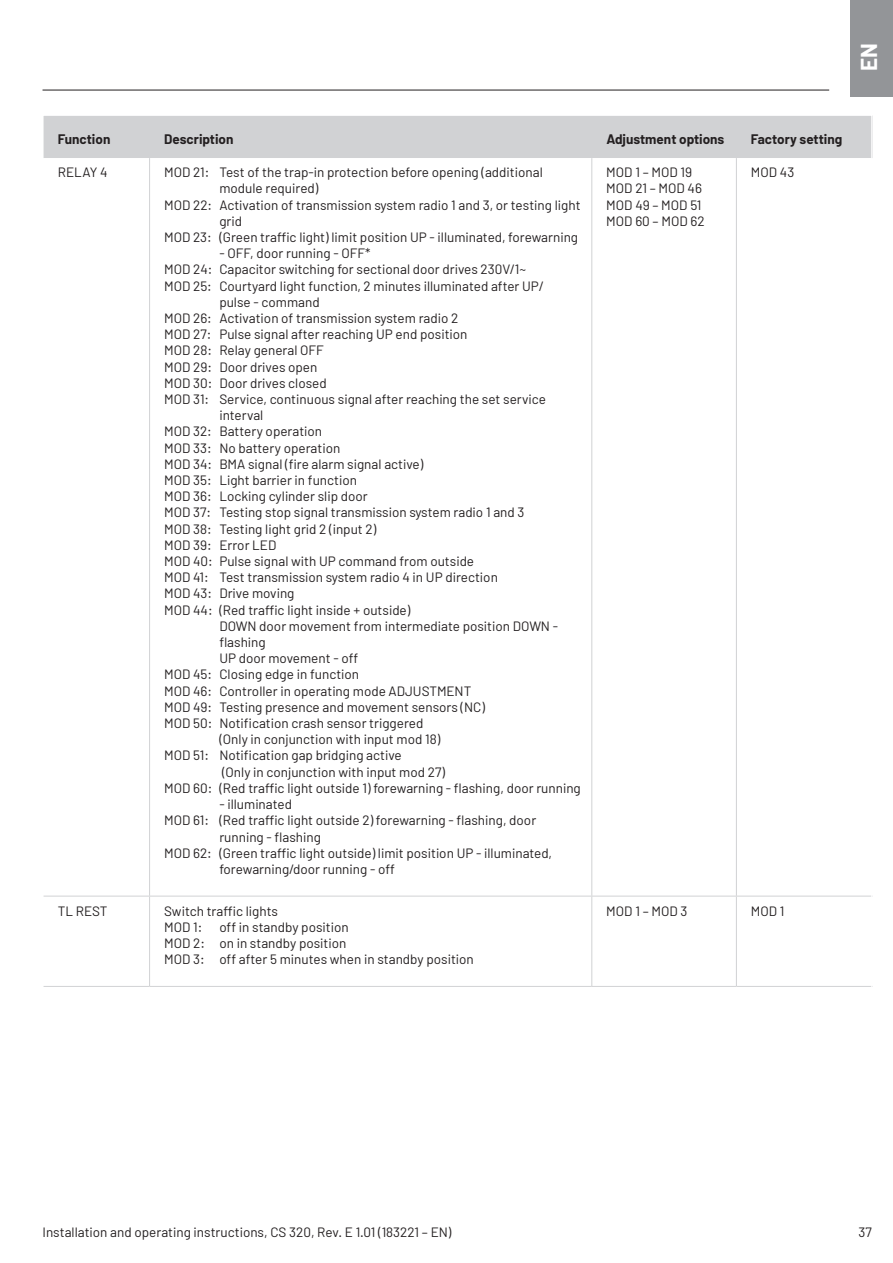
<style>
.page{position:relative;width:893px;height:1263px;background:#fff}
.page>*{position:absolute;margin:0;border:0;box-sizing:border-box;transform-origin:0 0}
.t1{font:700 22.5px "Barlow";color:#fff}
.t2{font:13.5px/16.2px "Barlow";color:#231f20}
.t3{font:700 13.5px "Barlow";color:#231f20}
</style>
<div class="page">
<div style="left:850px;top:0;width:43px;height:97px;background:#939598"></div>
<hr style="left:43px;top:90px;width:786px;height:1px;background:#231f20">
<div style="left:45px;top:117px;width:825px;height:41px;background:#d1d2d4"></div>
<hr style="left:149px;top:158px;width:1px;height:738px;background:#d1d2d4">
<hr style="left:591px;top:158px;width:1px;height:738px;background:#d1d2d4">
<hr style="left:736px;top:158px;width:1px;height:738px;background:#d1d2d4">
<hr style="left:43px;top:896px;width:107px;height:1px;background:#d1d2d4">
<hr style="left:150px;top:896px;width:442px;height:1px;background:#d1d2d4">
<hr style="left:149px;top:896px;width:1px;height:90px;background:#d1d2d4">
<hr style="left:592px;top:896px;width:144px;height:1px;background:#d1d2d4">
<hr style="left:591px;top:896px;width:1px;height:90px;background:#d1d2d4">
<hr style="left:736px;top:896px;width:136px;height:1px;background:#d1d2d4">
<hr style="left:736px;top:896px;width:1px;height:90px;background:#d1d2d4">
<hr style="left:43px;top:986px;width:107px;height:1px;background:#d1d2d4">
<hr style="left:150px;top:986px;width:442px;height:1px;background:#d1d2d4">
<hr style="left:592px;top:986px;width:144px;height:1px;background:#d1d2d4">
<hr style="left:736px;top:986px;width:136px;height:1px;background:#d1d2d4">
<h1 class="t1" style="left:855px;top:71px;width:29px;rotate:-90deg">EN</h1>
<p class="t3" style="left:58px;top:130px;width:54px">Function</p>
<p class="t3" style="left:164px;top:130px;width:71px">Description</p>
<p class="t3" style="left:606px;top:130px;width:120px">Adjustment options</p>
<p class="t3" style="left:751px;top:130px;width:93px">Factory setting</p>
<p class="t2" style="left:58px;top:164px;width:51px">RELAY 4</p>
<p class="t2" style="left:164px;top:164px;width:380px">MOD 21: Test of the trap-in protection before opening (additional</p>
<p class="t2" style="left:219px;top:180px;width:101px">module required)</p>
<p class="t2" style="left:164px;top:196px;width:418px">MOD 22: Activation of transmission system radio 1 and 3, or testing light</p>
<p class="t2" style="left:219px;top:212px;width:24px">grid</p>
<p class="t2" style="left:164px;top:229px;width:416px">MOD 23: (Green traffic light) limit position UP - illuminated, forewarning</p>
<p class="t2" style="left:219px;top:245px;width:153px">- OFF, door running - OFF*</p>
<p class="t2" style="left:164px;top:261px;width:364px">MOD 24: Capacitor switching for sectional door drives 230V/1~</p>
<p class="t2" style="left:164px;top:277px;width:381px">MOD 25: Courtyard light function, 2 minutes illuminated after UP/</p>
<p class="t2" style="left:219px;top:293px;width:102px">pulse - command</p>
<p class="t2" style="left:164px;top:310px;width:296px">MOD 26: Activation of transmission system radio 2</p>
<p class="t2" style="left:164px;top:326px;width:305px">MOD 27: Pulse signal after reaching UP end position</p>
<p class="t2" style="left:164px;top:342px;width:161px">MOD 28: Relay general OFF</p>
<p class="t2" style="left:164px;top:358px;width:155px">MOD 29: Door drives open</p>
<p class="t2" style="left:164px;top:374px;width:164px">MOD 30: Door drives closed</p>
<p class="t2" style="left:164px;top:391px;width:383px">MOD 31: Service, continuous signal after reaching the set service</p>
<p class="t2" style="left:219px;top:407px;width:46px">interval</p>
<p class="t2" style="left:164px;top:423px;width:160px">MOD 32: Battery operation</p>
<p class="t2" style="left:164px;top:439px;width:178px">MOD 33: No battery operation</p>
<p class="t2" style="left:164px;top:455px;width:261px">MOD 34: BMA signal (fire alarm signal active)</p>
<p class="t2" style="left:164px;top:472px;width:195px">MOD 35: Light barrier in function</p>
<p class="t2" style="left:164px;top:488px;width:205px">MOD 36: Locking cylinder slip door</p>
<p class="t2" style="left:164px;top:504px;width:362px">MOD 37: Testing stop signal transmission system radio 1 and 3</p>
<p class="t2" style="left:164px;top:520px;width:214px">MOD 38: Testing light grid 2 (input 2)</p>
<p class="t2" style="left:164px;top:536px;width:114px">MOD 39: Error LED</p>
<p class="t2" style="left:164px;top:553px;width:312px">MOD 40: Pulse signal with UP command from outside</p>
<p class="t2" style="left:164px;top:569px;width:335px">MOD 41: Test transmission system radio 4 in UP direction</p>
<p class="t2" style="left:164px;top:585px;width:132px">MOD 43: Drive moving</p>
<p class="t2" style="left:164px;top:601px;width:248px">MOD 44: (Red traffic light inside + outside)</p>
<p class="t2" style="left:219px;top:617px;width:340px">DOWN door movement from intermediate position DOWN -</p>
<p class="t2" style="left:219px;top:634px;width:48px">flashing</p>
<p class="t2" style="left:219px;top:650px;width:140px">UP door movement - off</p>
<p class="t2" style="left:164px;top:666px;width:197px">MOD 45: Closing edge in function</p>
<p class="t2" style="left:164px;top:682px;width:309px">MOD 46: Controller in operating mode ADJUSTMENT</p>
<p class="t2" style="left:164px;top:698px;width:322px">MOD 49: Testing presence and movement sensors (NC)</p>
<p class="t2" style="left:164px;top:715px;width:261px">MOD 50: Notification crash sensor triggered</p>
<p class="t2" style="left:219px;top:731px;width:222px">(Only in conjunction with input mod 18)</p>
<p class="t2" style="left:164px;top:747px;width:239px">MOD 51: Notification gap bridging active</p>
<p class="t2" style="left:222px;top:763px;width:224px">(Only in conjunction with input mod 27)</p>
<p class="t2" style="left:164px;top:779px;width:418px">MOD 60: (Red traffic light outside 1) forewarning - flashing, door running</p>
<p class="t2" style="left:219px;top:796px;width:74px">- illuminated</p>
<p class="t2" style="left:164px;top:812px;width:374px">MOD 61: (Red traffic light outside 2) forewarning - flashing, door</p>
<p class="t2" style="left:219px;top:828px;width:103px">running - flashing</p>
<p class="t2" style="left:164px;top:844px;width:390px">MOD 62: (Green traffic light outside) limit position UP - illuminated,</p>
<p class="t2" style="left:219px;top:860px;width:177px">forewarning/door running - off</p>
<p class="t2" style="left:606px;top:164px;width:100px">MOD 1 – MOD 19<br>MOD 21 – MOD 46<br>MOD 49 – MOD 51<br>MOD 60 – MOD 62</p>
<p class="t2" style="left:751px;top:164px;width:45px">MOD 43</p>
<p class="t2" style="left:58px;top:902px;width:51px">TL REST</p>
<p class="t2" style="left:164px;top:902px;width:116px">Switch traffic lights<br>MOD 1:</p>
<p class="t2" style="left:164px;top:918px;width:311px;text-indent:55px">off in standby position<br>MOD 2: on in standby position<br>MOD 3: off after 5 minutes when in standby position</p>
<p class="t2" style="left:606px;top:902px;width:83px">MOD 1 – MOD 3</p>
<p class="t2" style="left:751px;top:902px;width:35px">MOD 1</p>
<p class="t2" style="left:43px;top:1224px;width:410px">Installation and operating instructions, CS 320, Rev. E 1.01 (183221 – EN)</p>
<p class="t2" style="left:858px;top:1224px;width:15px">37</p>
</div>
